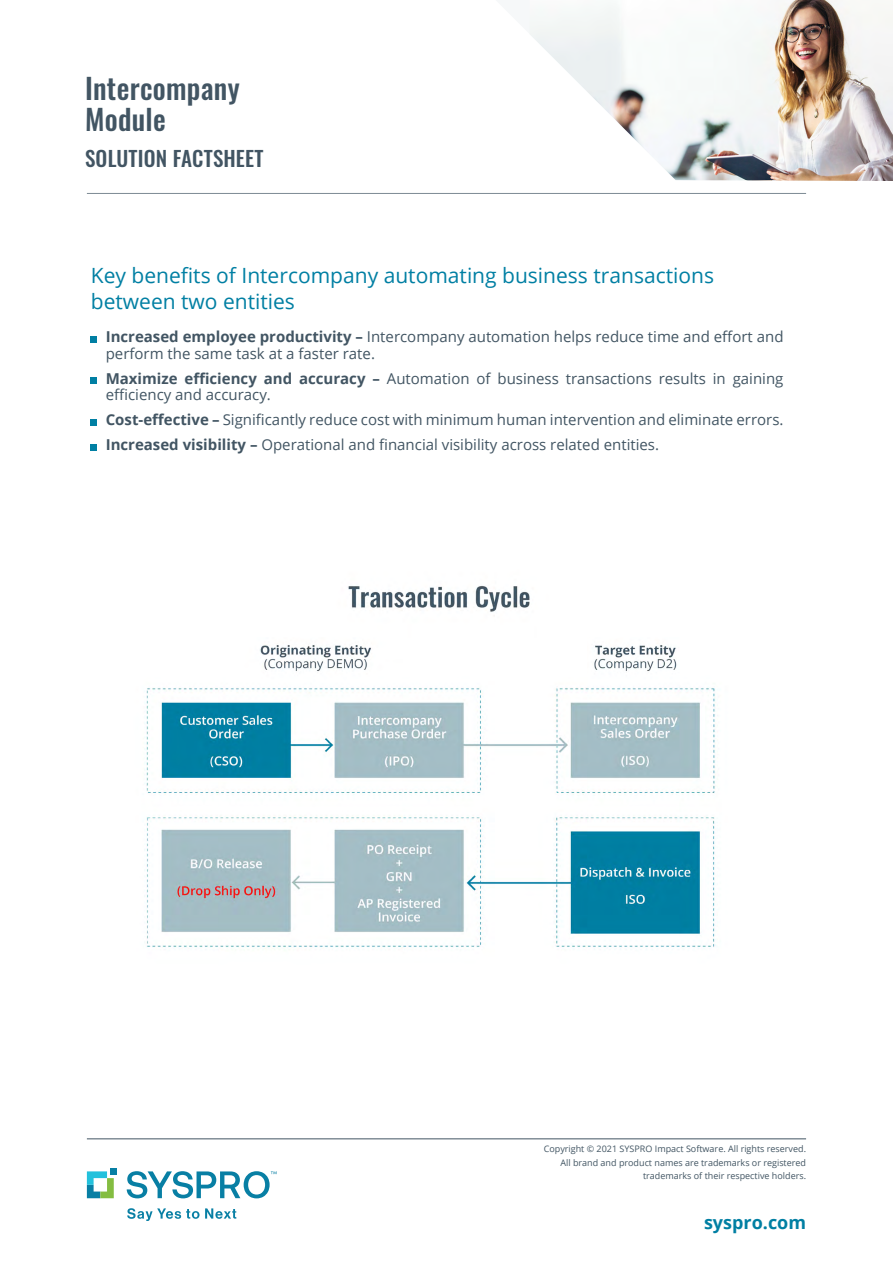
<style>
.page{position:relative;width:893px;height:1263px;background:#fff}
.page>*{position:absolute;margin:0;border:0;box-sizing:border-box;transform-origin:0 0}
.t1{font:28.5px/31.5px "Oswald";letter-spacing:.01em;color:#425563}
.t2{font:21px/25.5px "Open Sans";color:#007fa3}
.t3{font:21px "Oswald";letter-spacing:.01em;color:#425563}
.t4{font:700 18px "Open Sans";color:#007fa3}
.t5{font:15px/16.5px "Open Sans";color:#425563}
.t6{font:9px/13.5px "Open Sans";color:#425563;text-align:right}
.s1{font-weight:700}
</style>
<div class="page">
<hr style="left:87px;top:1138px;width:719px;height:1px;background:#425563">
<div style="left:110px;top:1168px;width:7px;height:7px;background:#087fa4"></div>
<svg style="left:87px;top:1171px;width:27px;height:27px"></svg>
<svg style="left:127px;top:1171px;width:149px;height:27px"></svg>
<svg style="left:127px;top:1208px;width:109px;height:13px"></svg>
<hr style="left:87px;top:193px;width:719px;height:1px;background:#425563">
<img style="left:530px;top:0;width:363px;height:181px">
<svg style="left:91px;top:336px;width:6px;height:6px"></svg>
<div style="left:91px;top:377px;width:6px;height:7px;background:#007fa3"></div>
<svg style="left:91px;top:419px;width:6px;height:6px"></svg>
<svg style="left:91px;top:444px;width:6px;height:6px"></svg>
<img style="left:144px;top:585px;width:572px;height:364px">
<h1 class="t1" style="left:85px;top:69px;width:156px">Intercompany<br>Module</h1>
<h2 class="t3" style="left:85px;top:140px;width:180px">SOLUTION FACTSHEET</h2>
<h2 class="t2" style="left:91px;top:262px;width:625px">Key benefits of Intercompany automating business transactions between two entities</h2>
<p class="t5" style="left:106px;top:328px;width:679px"><span class="s1">Increased employee productivity –</span> Intercompany automation helps reduce time and effort and perform the same task at a faster rate.</p>
<p class="t5" style="left:106px;top:370px;width:679px"><span class="s1">Maximize efficiency and accuracy –</span> Automation of business transactions results in gaining efficiency and accuracy.</p>
<p class="t5" style="left:106px;top:407px;width:679px;line-height:25px"><span class="s1">Cost-effective –</span> Significantly reduce cost with minimum human intervention and eliminate errors.<br><span class="s1">Increased visibility –</span> Operational and financial visibility across related entities.</p>
<p class="t6" style="left:544px;top:1142px;width:264px">Copyright © 2021 SYSPRO Impact Software. All rights reserved.<br>All brand and product names are trademarks or registered trademarks of their respective holders.</p>
<p class="t4" style="left:704px;top:1210px;width:104px">syspro.com</p>
</div>
